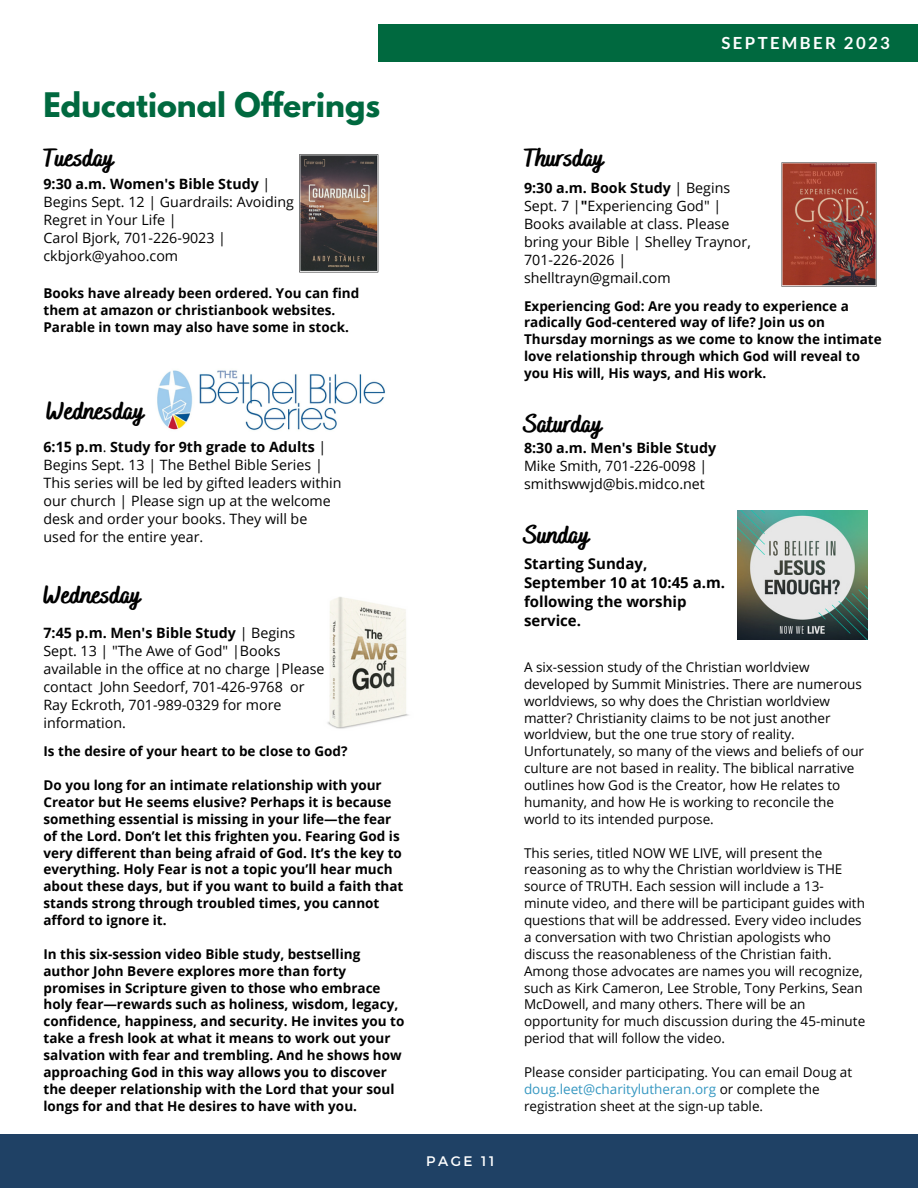
<style>
.page{position:relative;width:918px;height:1188px;background:#fff}
.page>*{position:absolute;margin:0;border:0;box-sizing:border-box;transform-origin:0 0}
.t1{font:700 30px "League Spartan";color:#00693f}
.t2{font:800 25.5px "Bakerie Smooth";color:#000}
.t3{font:700 16.8px "Lato";letter-spacing:.14em;color:#fff}
.t4{font:700 15px/19.2px "Open Sans";color:#000}
.t5{font:14.25px/18px "Open Sans";color:#000}
.t6{font:700 14.25px "Open Sans";color:#000}
.t7{font:13.8px "Montserrat";letter-spacing:.18em;color:#fff}
.t8{font:700 13.5px/16.8px "Open Sans";color:#000}
.t9{font:13.5px/16.8px "Open Sans";color:#000}
.s1{font-weight:700}
.s2{color:#3597c1}
</style>
<div class="page">
<div style="left:0;top:1134px;width:918px;height:54px;background:#1f4165"></div>
<div style="left:378px;top:25px;width:540px;height:37px;background:#00693f"></div>
<img style="left:299px;top:154px;width:79px;height:118px">
<img style="left:327px;top:597px;width:82px;height:132px">
<img style="left:782px;top:163px;width:94px;height:123px">
<img style="left:157px;top:370px;width:228px;height:61px">
<img style="left:738px;top:510px;width:129px;height:130px">
<p class="t1" style="left:43px;top:90px;width:338px">Educational Offerings</p>
<p class="t2" style="left:44px;top:143px;width:72px">Tuesday</p>
<p class="t5" style="left:44px;top:174px;width:252px"><span class="s1">9:30 a.m. Women's Bible Study</span> |<br>Begins Sept. 12 | Guardrails: Avoiding<br>Regret in Your Life |</p>
<p class="t5" style="left:44px;top:228px;width:184px">Carol Bjork, 701-226-9023 | ckbjork@yahoo.com</p>
<p class="t8" style="left:43px;top:285px;width:317px">Books have already been ordered. You can find them at amazon or christianbook websites.<br>Parable in town may also have some in stock.</p>
<p class="t2" style="left:47px;top:396px;width:99px">Wednesday</p>
<p class="t5" style="left:43px;top:437px;width:299px"><span class="s1">6:15 p.m</span>. <span class="s1">Study for 9th grade to Adults</span> | Begins Sept. 13 | The Bethel Bible Series | This series will be led by gifted leaders within our church | Please sign up at the welcome desk and order your books. They will be used for the entire year.</p>
<p class="t2" style="left:44px;top:579px;width:99px">Wednesday</p>
<p class="t5" style="left:43px;top:623px;width:283px"><span class="s1">7:45 p.m. Men's Bible Study</span> | Begins Sept. 13 | "The Awe of God" |Books available in the office at no charge |Please contact John Seedorf, 701-426-9768 or Ray Eckroth, 701-989-0329 for more information.</p>
<p class="t8" style="left:43px;top:743px;width:305px">Is the desire of your heart to be close to God?</p>
<p class="t8" style="left:43px;top:776px;width:362px">Do you long for an intimate relationship with your Creator but He seems elusive? Perhaps it is because something essential is missing in your life—the fear of the Lord. Don’t let this frighten you. Fearing God is very different than being afraid of God. It’s the key to everything. Holy Fear is not a topic you’ll hear much about these days, but if you want to build a faith that stands strong through troubled times, you cannot afford to ignore it.</p>
<p class="t8" style="left:43px;top:945px;width:362px">In this six-session video Bible study, bestselling author John Bevere explores more than forty promises in Scripture given to those who embrace holy fear—rewards such as holiness, wisdom, legacy, confidence, happiness, and security. He invites you to take a fresh look at what it means to work out your salvation with fear and trembling. And he shows how approaching God in this way allows you to discover the deeper relationship with the Lord that your soul longs for and that He desires to have with you.</p>
<p class="t7" style="left:426px;top:1153px;width:70px">PAGE 11</p>
<p class="t3" style="left:722px;top:32px;width:170px">SEPTEMBER 2023</p>
<p class="t2" style="left:524px;top:143px;width:81px">Thursday</p>
<p class="t5" style="left:524px;top:179px;width:228px"><span class="s1">9:30 a.m. Book Study</span> | Begins<br>Sept. 7 |<span class="s1">"</span>Experiencing God" |<br>Books available at class. Please bring your Bible | Shelley Traynor,<br>701-226-2026 | shelltrayn@gmail.com</p>
<p class="t8" style="left:524px;top:297px;width:359px">Experiencing God: Are you ready to experience a radically God-centered way of life? Join us on Thursday mornings as we come to know the intimate love relationship through which God will reveal to you His will, His ways, and His work.</p>
<p class="t2" style="left:524px;top:409px;width:79px">Saturday</p>
<p class="t6" style="left:524px;top:438px;width:194px">8:30 a.m. Men's Bible Study</p>
<p class="t5" style="left:524px;top:456px;width:185px">Mike Smith, 701-226-0098 | smithswwjd@bis.midco.net</p>
<p class="t2" style="left:524px;top:520px;width:67px">Sunday</p>
<p class="t4" style="left:524px;top:553px;width:202px">Starting Sunday,<br>September 10 at 10:45 a.m.</p>
<p class="t4" style="left:524px;top:591px;width:164px">following the worship service.</p>
<p class="t9" style="left:524px;top:658px;width:342px">A six-session study of the Christian worldview developed by Summit Ministries. There are numerous worldviews, so why does the Christian worldview matter? Christianity claims to be not just another worldview, but the one true story of reality.<br>Unfortunately, so many of the views and beliefs of our culture are not based in reality. The biblical narrative outlines how God is the Creator, how He relates to humanity, and how He is working to reconcile the world to its intended purpose.</p>
<p class="t9" style="left:524px;top:844px;width:343px">This series, titled NOW WE LIVE, will present the reasoning as to why the Christian worldview is THE source of TRUTH. Each session will include a 13- minute video, and there will be participant guides with questions that will be addressed. Every video includes a conversation with two Christian apologists who discuss the reasonableness of the Christian faith.<br>Among those advocates are names you will recognize, such as Kirk Cameron, Lee Stroble, Tony Perkins, Sean McDowell, and many others. There will be an opportunity for much discussion during the 45-minute period that will follow the video.</p>
<p class="t9" style="left:524px;top:1063px;width:330px">Please consider participating. You can email Doug at <span class="s2">doug.leet@charitylutheran.org</span> or complete the registration sheet at the sign-up table.</p>
</div>
